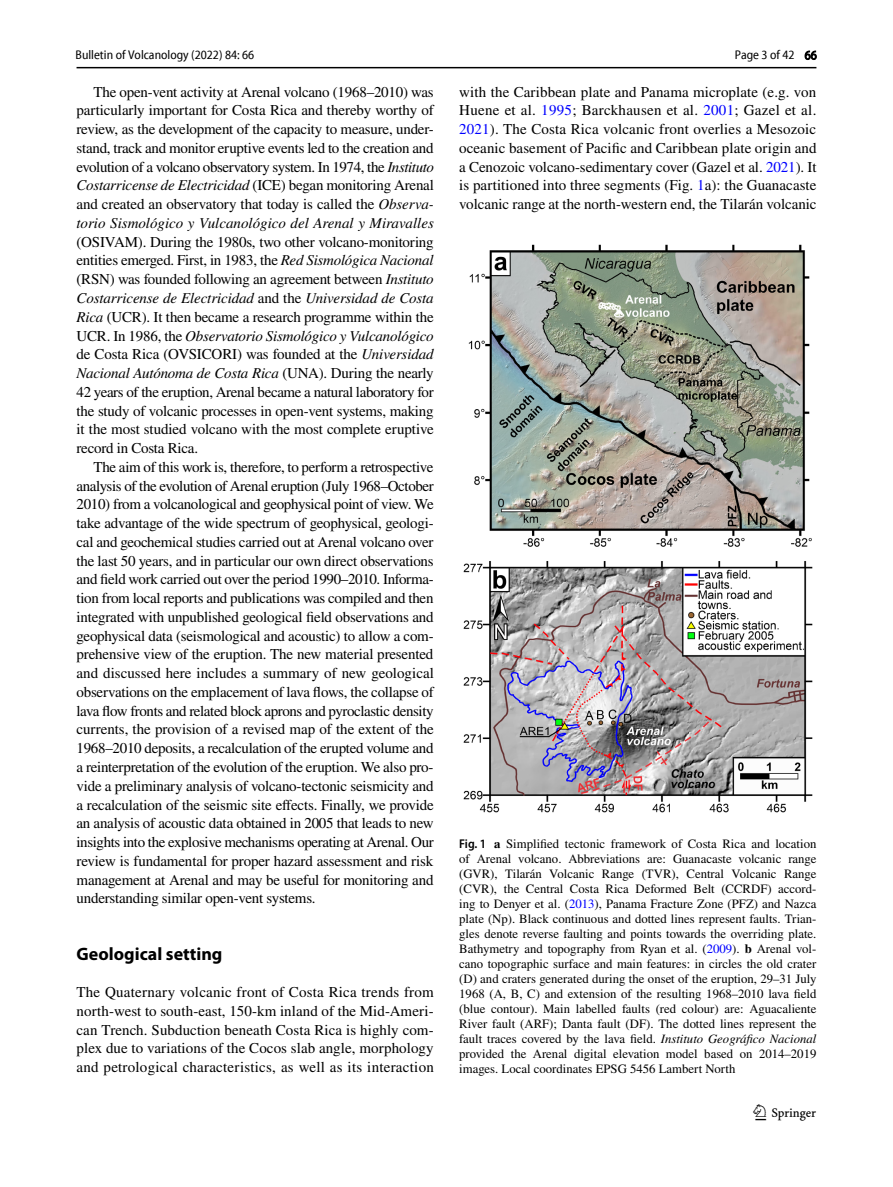
<style>
.page{position:relative;width:893px;height:1187px;background:#fff}
.page>*{position:absolute;margin:0;border:0;box-sizing:border-box;transform-origin:0 0}
.t1{font:22.5px "Springnew Regular 3";color:#000}
.t2{font:700 18px "Myriad Pro";color:#000}
.t3{font:15px/18.8px "STIX";letter-spacing:-.005em;color:#000;text-align:justify}
.t4{font:12.75px/15px "STIX";color:#000;text-align:justify}
.t5{font:semi-condensed 12.75px "Myriad Pro Unic";color:#000}
.s1{font-style:italic}
.s2{color:#00f}
.s3{font-family:"Myriad Pro";font-weight:600;font-stretch:semi-condensed}
.s4{font-weight:700}
</style>
<div class="page">
<hr style="left:77px;top:67px;width:739px;height:1px;background:#000">
<img style="left:463px;top:245px;width:349px;height:567px">
<p class="t5" style="left:76px;top:50px;width:180px">Bulletin of Volcanology (2022) 84: 66</p>
<p class="t5" style="left:735px;top:50px;width:83px">Page 3 of 42 66</p>
<p class="t3" style="left:77px;top:83px;width:359px;text-indent:17px">The open-vent activity at Arenal volcano (1968–2010) was particularly important for Costa Rica and thereby worthy of review, as the development of the capacity to measure, under&shy;stand, track and monitor eruptive events led to the creation and evolution of a volcano observatory system. In 1974, the <span class="s1">Instituto Costarricense de Electricidad</span> (ICE) began monitoring Arenal and created an observatory that today is called the <span class="s1">Observa&shy;torio Sismológico y Vulcanológico del Arenal y Miravalles</span></p>
<p class="t3" style="left:77px;top:233px;width:359px">(OSIVAM). During the 1980s, two other volcano-monitoring entities emerged. First, in 1983, the <span class="s1">Red Sismológica Nacional </span>(RSN) was founded following an agreement between <span class="s1">Instituto Costarricense de Electricidad</span> and the <span class="s1">Universidad de Costa Rica</span> (UCR). It then became a research programme within the UCR. In 1986, the <span class="s1">Observatorio Sismológico y Vulcanológico </span>de Costa Rica (OVSICORI) was founded at the <span class="s1">Universidad Nacional Autónoma de Costa Rica</span> (UNA). During the nearly 42 years of the eruption, Arenal became a natural laboratory for the study of volcanic processes in open-vent systems, making it the most studied volcano with the most complete eruptive record in Costa Rica.</p>
<p class="t3" style="left:77px;top:458px;width:359px;text-indent:17px">The aim of this work is, therefore, to perform a retrospective analysis of the evolution of Arenal eruption (July 1968–October 2010) from a volcanological and geophysical point of view. We take advantage of the wide spectrum of geophysical, geologi&shy;cal and geochemical studies carried out at Arenal volcano over the last 50 years, and in particular our own direct observations and field work carried out over the period 1990–2010. Informa&shy;tion from local reports and publications was compiled and then integrated with unpublished geological field observations and geophysical data (seismological and acoustic) to allow a com&shy;prehensive view of the eruption. The new material presented and discussed here includes a summary of new geological observations on the emplacement of lava flows, the collapse of lava flow fronts and related block aprons and pyroclastic density currents, the provision of a revised map of the extent of the 1968–2010 deposits, a recalculation of the erupted volume and a reinterpretation of the evolution of the eruption. We also pro&shy;vide a preliminary analysis of volcano-tectonic seismicity and a recalculation of the seismic site effects. Finally, we provide an analysis of acoustic data obtained in 2005 that leads to new insights into the explosive mechanisms operating at Arenal. Our review is fundamental for proper hazard assessment and risk management at Arenal and may be useful for monitoring and understanding similar open-vent systems.</p>
<p class="t2" style="left:77px;top:941px;width:147px">Geological setting</p>
<p class="t3" style="left:77px;top:983px;width:359px">The Quaternary volcanic front of Costa Rica trends from north-west to south-east, 150-km inland of the Mid-Ameri&shy;can Trench. Subduction beneath Costa Rica is highly com&shy;plex due to variations of the Cocos slab angle, morphology and petrological characteristics, as well as its interaction</p>
<p class="t3" style="left:459px;top:83px;width:359px">with the Caribbean plate and Panama microplate (e.g. von Huene et al. <span class="s2">1995</span>; Barckhausen et al. <span class="s2">2001</span>; Gazel et al.<br><span class="s2">2021</span>). The Costa Rica volcanic front overlies a Mesozoic oceanic basement of Pacific and Caribbean plate origin and a Cenozoic volcano-sedimentary cover (Gazel et al. <span class="s2">2021</span>). It is partitioned into three segments (Fig. <span class="s2">1</span>a): the Guanacaste volcanic range at the north-western end, the Tilarán volcanic</p>
<p class="t4" style="left:459px;top:836px;width:359px"><span class="s3">Fig. 1</span> <span class="s4">a</span> Simplified tectonic framework of Costa Rica and location of Arenal volcano. Abbreviations are: Guanacaste volcanic range (GVR), Tilarán Volcanic Range (TVR), Central Volcanic Range (CVR), the Central Costa Rica Deformed Belt (CCRDF) accord&shy;ing to Denyer et al. (<span class="s2">2013</span>), Panama Fracture Zone (PFZ) and Nazca plate (Np). Black continuous and dotted lines represent faults. Trian&shy;gles denote reverse faulting and points towards the overriding plate.<br>Bathymetry and topography from Ryan et al. (<span class="s2">2009</span>). <span class="s4">b</span> Arenal vol&shy;cano topographic surface and main features: in circles the old crater (D) and craters generated during the onset of the eruption, 29–31 July 1968 (A, B, C) and extension of the resulting 1968–2010 lava field (blue contour). Main labelled faults (red colour) are: Aguacaliente River fault (ARF); Danta fault (DF). The dotted lines represent the fault traces covered by the lava field. <span class="s1">Instituto Geográfico Nacional </span>provided the Arenal digital elevation model based on 2014–2019 images. Local coordinates EPSG 5456 Lambert North</p>
<h1 class="t1" style="left:755px;top:1104px;width:62px">1 3</h1>
</div>
